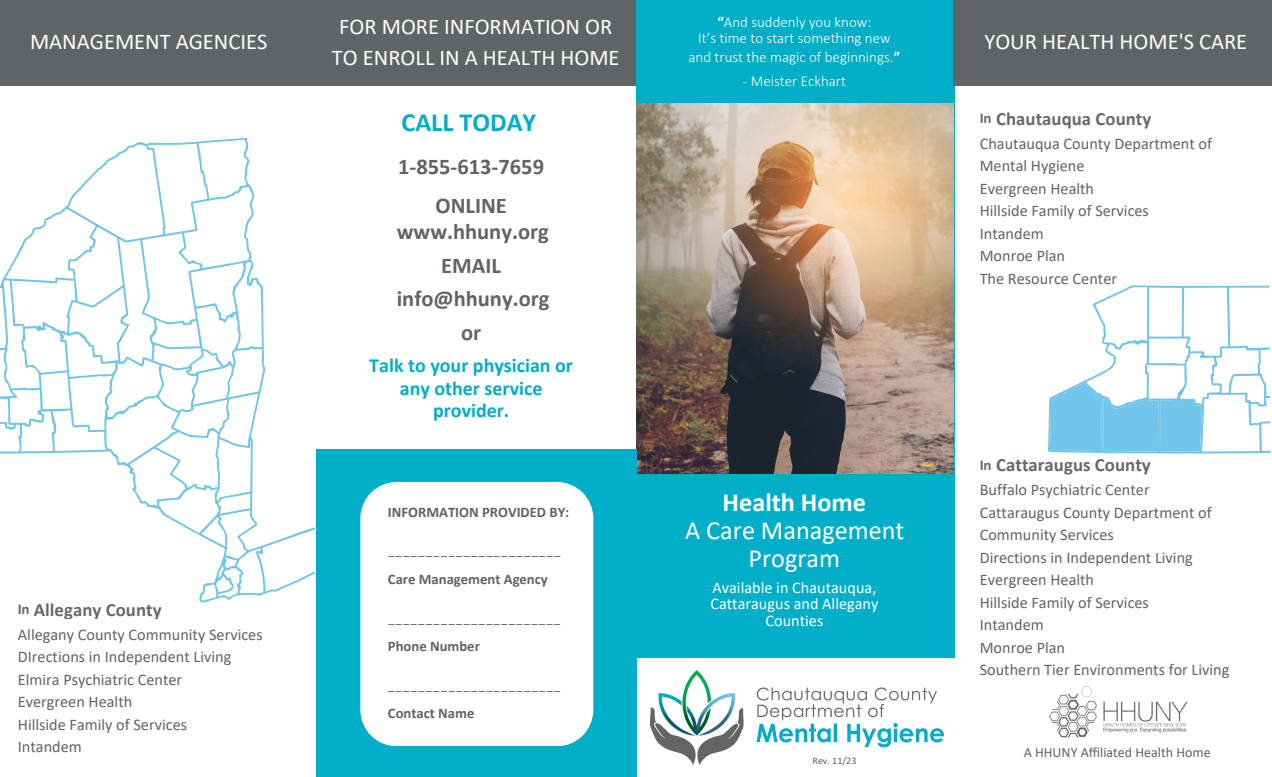
<style>
.page{position:relative;width:1272px;height:777px;background:#fff}
.page>*{position:absolute;margin:0;border:0;box-sizing:border-box;transform-origin:0 0}
.t1{font:26.25px/28.1px "Calibri";color:#fff;text-align:center}
.t2{font:700 26.25px "Calibri";color:#00aec7}
.t3{font:22.5px/31px "Calibri";color:#fff;text-align:center}
.t4{font:700 22.5px/33.8px "Calibri";color:#5f6467;text-align:center}
.t5{font:700 20px/22.5px "Calibri";color:#00aec7;text-align:center}
.t6{font:700 18.75px "Calibri";letter-spacing:.005em;color:#5f6467}
.t7{font:16.25px/22.5px "Calibri";color:#5f6467}
.t8{font:16.25px/16.9px "Calibri";color:#fff;text-align:center}
.t9{font:300 15px "Calibri";color:#fff}
.t10{font:700 14.62px "Calibri";color:#5f6467}
.t11{font:14px "Calibri";color:#5f6467}
.t12{font:11.88px "IBM Plex Sans";color:#5f6467}
.t13{font:10px "Calibri";color:#5f6467}
.s1{font-size:15px}
.s2{font-weight:700}
</style>
<div class="page">
<svg style="left:0;top:138px;width:315px;height:464px"></svg>
<svg style="left:1048px;top:285px;width:216px;height:169px"></svg>
<svg style="left:1049px;top:383px;width:152px;height:68px"></svg>
<div style="left:636px;top:0;width:318px;height:657px;background:#00aec7"></div>
<img style="left:636px;top:104px;width:316px;height:369px">
<img style="left:650px;top:670px;width:293px;height:94px">
<div style="left:0;top:0;width:636px;height:86px;background:#5f6467"></div>
<div style="left:953px;top:0;width:318px;height:86px;background:#5f6467"></div>
<div style="left:316px;top:448px;width:320px;height:328px;background:#00aec7"></div>
<img style="left:1049px;top:686px;width:138px;height:52px">
<div style="left:360px;top:481px;width:233px;height:264px;background:#fff"></div>
<svg style="left:1264px;top:285px;width:7px;height:168px"></svg>
<h1 class="t3" style="left:30px;top:28px;width:239px">MANAGEMENT AGENCIES</h1>
<p class="t6" style="left:18px;top:601px;width:145px"><span class="s1">In</span> Allegany County</p>
<h5 class="t7" style="left:18px;top:624px;width:246px">Allegany County Community Services</h5>
<p class="t7" style="left:18px;top:646px;width:215px">DIrections in Independent Living</p>
<p class="t7" style="left:18px;top:669px;width:166px">Elmira Psychiatric Center</p>
<p class="t7" style="left:18px;top:691px;width:116px">Evergreen Health</p>
<p class="t7" style="left:18px;top:714px;width:171px">Hillside Family of Services</p>
<p class="t7" style="left:18px;top:736px;width:65px">Intandem</p>
<p class="t3" style="left:332px;top:12px;width:289px">FOR MORE INFORMATION OR<br>TO ENROLL IN A HEALTH HOME</p>
<p class="t2" style="left:401px;top:111px;width:136px">CALL TODAY</p>
<p class="t4" style="left:398px;top:148px;width:147px;line-height:39.4px">1-855-613-7659<br>ONLINE</p>
<p class="t4" style="left:397px;top:216px;width:154px">www.hhuny.org<br>EMAIL info@hhuny.org or</p>
<p class="t5" style="left:369px;top:356px;width:205px">Talk to your physician or any other service provider.</p>
<h3 class="t10" style="left:388px;top:506px;width:183px">INFORMATION PROVIDED BY:</h3>
<p class="t12" style="left:388px;top:542px;width:174px">_______________________</p>
<p class="t10" style="left:388px;top:573px;width:161px">Care Management Agency</p>
<h2 class="t10" style="left:388px;top:640px;width:93px">Phone Number</h2>
<p class="t12" style="left:388px;top:678px;width:174px">_______________________</p>
<p class="t10" style="left:388px;top:707px;width:88px">Contact Name</p>
<p class="t9" style="left:717px;top:15px;width:155px"><span class="s2">“</span>And suddenly you know:</p>
<p class="t9" style="left:698px;top:31px;width:194px">It’s time to start something new</p>
<p class="t9" style="left:688px;top:51px;width:213px">and trust the magic of beginnings.<span class="s2">”</span></p>
<p class="t9" style="left:742px;top:74px;width:105px">- Meister Eckhart</p>
<p class="t1" style="left:685px;top:489px;width:221px"><span class="s2">Health Home<br></span>A Care Management<br>Program</p>
<h5 class="t8" style="left:710px;top:579px;width:170px">Available in Chautauqua,<br>Cattaraugus and Allegany<br>Counties</h5>
<p class="t13" style="left:812px;top:755px;width:45px">Rev. 11/23</p>
<p class="t3" style="left:984px;top:28px;width:264px">YOUR HEALTH HOME'S CARE</p>
<p class="t6" style="left:979px;top:111px;width:173px"><span class="s1">In</span> Chautauqua County</p>
<p class="t7" style="left:979px;top:133px;width:234px">Chautauqua County Department of<br>Mental Hygiene</p>
<p class="t7" style="left:979px;top:178px;width:116px">Evergreen Health</p>
<p class="t7" style="left:979px;top:201px;width:171px">Hillside Family of Services</p>
<h5 class="t7" style="left:979px;top:223px;width:65px">Intandem</h5>
<p class="t7" style="left:979px;top:246px;width:87px">Monroe Plan</p>
<p class="t7" style="left:979px;top:268px;width:139px">The Resource Center</p>
<p class="t6" style="left:979px;top:457px;width:173px"><span class="s1">In</span> Cattaraugus County</p>
<p class="t7" style="left:979px;top:479px;width:171px">Buffalo Psychiatric Center</p>
<h4 class="t7" style="left:979px;top:502px;width:233px">Cattaraugus County Department of<br>Community Services</h4>
<h5 class="t7" style="left:979px;top:547px;width:215px">Directions in Independent Living</h5>
<h6 class="t7" style="left:979px;top:569px;width:116px">Evergreen Health</h6>
<p class="t7" style="left:979px;top:592px;width:171px">Hillside Family of Services</p>
<p class="t7" style="left:979px;top:614px;width:65px">Intandem</p>
<p class="t7" style="left:979px;top:637px;width:87px">Monroe Plan</p>
<p class="t7" style="left:979px;top:659px;width:251px">Southern Tier Environments for Living</p>
<p class="t11" style="left:1023px;top:746px;width:188px">A HHUNY Affiliated Health Home</p>
</div>
